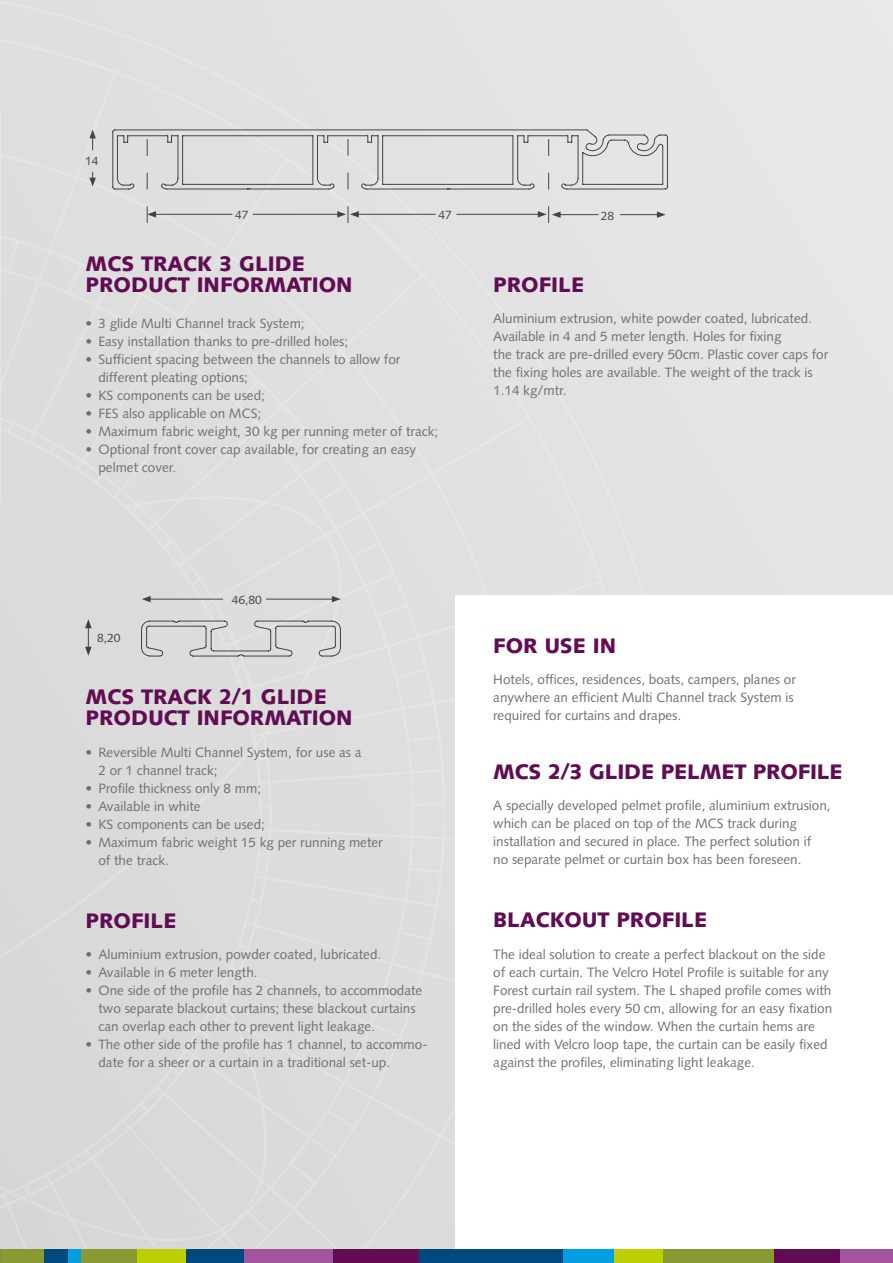
<style>
.page{position:relative;width:893px;height:1263px;background:#e4e4e4}
.page>*{position:absolute;margin:0;border:0;box-sizing:border-box;transform-origin:0 0}
.t1{font:900 21px/21px "Syntax";color:#610c53}
.t2{font:13.5px/18px "Syntax";color:#706f6f}
.t3{font:12px "Syntax";color:#000}
</style>
<div class="page">
<svg style="left:0;top:129px;width:456px;height:1121px"></svg>
<div style="left:456px;top:595px;width:437px;height:668px;background:#fff"></div>
<div style="left:243px;top:1250px;width:90px;height:13px;background:#a2559d"></div>
<div style="left:836px;top:1250px;width:57px;height:13px;background:#a2559d"></div>
<div style="left:0;top:1250px;width:44px;height:13px;background:#899a32"></div>
<div style="left:68px;top:1250px;width:13px;height:13px;background:#009fe3"></div>
<div style="left:562px;top:1250px;width:52px;height:13px;background:#009fe3"></div>
<div style="left:186px;top:1250px;width:58px;height:13px;background:#00497f"></div>
<div style="left:418px;top:1250px;width:144px;height:13px;background:#00497f"></div>
<div style="left:44px;top:1250px;width:24px;height:13px;background:#00497f"></div>
<div style="left:333px;top:1250px;width:85px;height:13px;background:#610c53"></div>
<div style="left:774px;top:1250px;width:66px;height:13px;background:#610c53"></div>
<div style="left:81px;top:1250px;width:57px;height:13px;background:#899a32"></div>
<div style="left:662px;top:1250px;width:112px;height:13px;background:#899a32"></div>
<div style="left:138px;top:1250px;width:48px;height:13px;background:#bccf00"></div>
<div style="left:614px;top:1250px;width:49px;height:13px;background:#bccf00"></div>
<svg style="left:85px;top:619px;width:7px;height:37px"></svg>
<svg style="left:141px;top:621px;width:200px;height:35px"></svg>
<hr style="left:148px;top:599px;width:75px;height:1px;background:#000">
<svg style="left:142px;top:596px;width:9px;height:6px"></svg>
<hr style="left:266px;top:599px;width:68px;height:1px;background:#000">
<svg style="left:332px;top:596px;width:9px;height:6px"></svg>
<svg style="left:89px;top:172px;width:7px;height:14px"></svg>
<svg style="left:89px;top:130px;width:7px;height:20px"></svg>
<svg style="left:112px;top:129px;width:556px;height:94px"></svg>
<p class="t3" style="left:85px;top:154px;width:15px">14</p>
<p class="t3" style="left:235px;top:208px;width:15px">47</p>
<p class="t3" style="left:439px;top:208px;width:15px">47</p>
<p class="t3" style="left:601px;top:209px;width:15px">28</p>
<h1 class="t1" style="left:86px;top:253px;width:268px">MCS TRACK 3 GLIDE<br>PRODUCT INFORMATION</h1>
<p class="t2" style="left:86px;top:314px;width:221px">• 3 glide Multi Channel track System;</p>
<p class="t2" style="left:86px;top:332px;width:264px">• Easy installation thanks to pre-drilled holes;</p>
<p class="t2" style="left:98px;top:350px;width:304px;text-indent:-13px">• Sufficient spacing between the channels to allow for different pleating options;</p>
<p class="t2" style="left:86px;top:386px;width:181px">• KS components can be used;</p>
<p class="t2" style="left:86px;top:404px;width:177px">• FES also applicable on MCS;</p>
<p class="t2" style="left:86px;top:422px;width:354px">• Maximum fabric weight, 30 kg per running meter of track;</p>
<p class="t2" style="left:98px;top:440px;width:319px;text-indent:-13px">• Optional front cover cap available, for creating an easy pelmet cover.</p>
<p class="t3" style="left:97px;top:631px;width:25px">8,20</p>
<p class="t3" style="left:232px;top:593px;width:32px">46,80</p>
<h1 class="t1" style="left:86px;top:686px;width:268px">MCS TRACK 2/1 GLIDE<br>PRODUCT INFORMATION</h1>
<p class="t2" style="left:98px;top:743px;width:265px;text-indent:-13px">• Reversible Multi Channel System, for use as a<br>2 or 1 channel track;</p>
<p class="t2" style="left:86px;top:779px;width:177px">• Profile thickness only 8 mm;</p>
<p class="t2" style="left:86px;top:797px;width:117px">• Available in white</p>
<p class="t2" style="left:86px;top:815px;width:181px">• KS components can be used;</p>
<p class="t2" style="left:98px;top:833px;width:286px;text-indent:-13px">• Maximum fabric weight 15 kg per running meter of the track.</p>
<h1 class="t1" style="left:86px;top:910px;width:92px">PROFILE</h1>
<p class="t2" style="left:86px;top:945px;width:297px">• Aluminium extrusion, powder coated, lubricated.</p>
<p class="t2" style="left:86px;top:963px;width:174px">• Available in 6 meter length.</p>
<p class="t2" style="left:98px;top:981px;width:325px;text-indent:-13px">• One side of the profile has 2 channels, to accommodate two separate blackout curtains; these blackout curtains can overlap each other to prevent light leakage.</p>
<p class="t2" style="left:98px;top:1035px;width:329px;text-indent:-13px">• The other side of the profile has 1 channel, to accommo&shy;date for a sheer or a curtain in a traditional set-up.</p>
<h1 class="t1" style="left:493px;top:274px;width:92px">PROFILE</h1>
<p class="t2" style="left:493px;top:309px;width:336px">Aluminium extrusion, white powder coated, lubricated.<br>Available in 4 and 5 meter length. Holes for fixing<br>the track are pre-drilled every 50cm. Plastic cover caps for the fixing holes are available. The weight of the track is 1.14 kg/mtr.</p>
<h1 class="t1" style="left:493px;top:635px;width:124px">FOR USE IN</h1>
<p class="t2" style="left:493px;top:671px;width:304px">Hotels, offices, residences, boats, campers, planes or anywhere an efficient Multi Channel track System is required for curtains and drapes.</p>
<h1 class="t1" style="left:493px;top:761px;width:351px">MCS 2/3 GLIDE PELMET PROFILE</h1>
<p class="t2" style="left:493px;top:797px;width:339px">A specially developed pelmet profile, aluminium extrusion, which can be placed on top of the MCS track during installation and secured in place. The perfect solution if<br>no separate pelmet or curtain box has been foreseen.</p>
<h1 class="t1" style="left:493px;top:909px;width:216px">BLACKOUT PROFILE</h1>
<p class="t2" style="left:493px;top:945px;width:340px">The ideal solution to create a perfect blackout on the side of each curtain. The Velcro Hotel Profile is suitable for any Forest curtain rail system. The L shaped profile comes with pre-drilled holes every 50 cm, allowing for an easy fixation on the sides of the window. When the curtain hems are lined with Velcro loop tape, the curtain can be easily fixed against the profiles, eliminating light leakage.</p>
</div>
